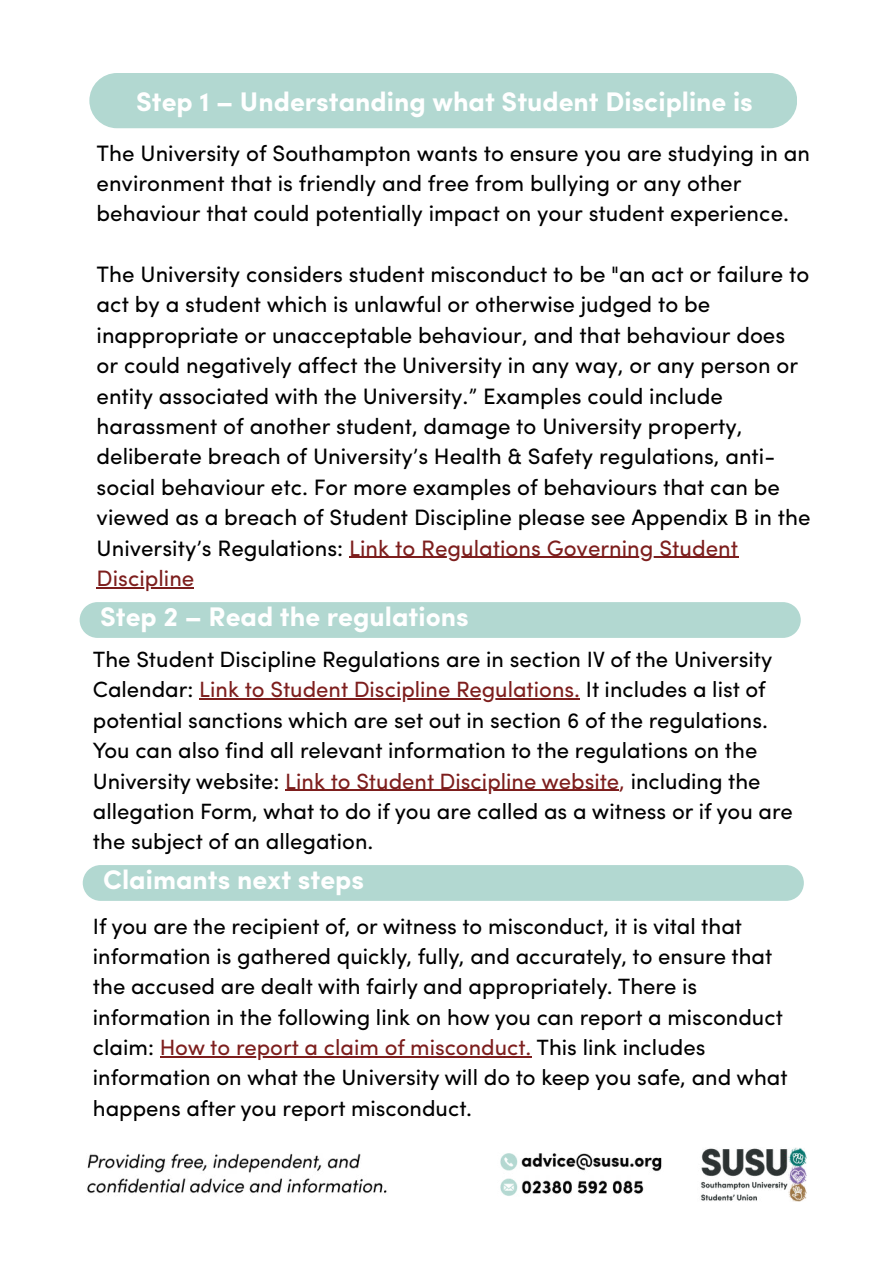
<style>
.page{position:relative;width:894px;height:1276px;background:#fff}
.page>*{position:absolute;margin:0;border:0;box-sizing:border-box;transform-origin:0 0}
.t1{font:700 27px "Sofia Pro";color:#fff}
.t2{font:22.35px/30.3px "Sofia Pro";color:#000}
.t3{font:22.2px/30.3px "Sofia Pro";color:#000}
.s1{color:#7d1e1d}
</style>
<div class="page">
<img style="left:87px;top:1147px;width:719px;height:54px">
<hr style="left:349px;top:557px;width:389px;height:1px;background:#7d1e1d">
<hr style="left:97px;top:587px;width:97px;height:1px;background:#7d1e1d">
<div style="left:89px;top:73px;width:708px;height:55px;background:#b2d8d1;border-radius:28px"></div>
<div style="left:80px;top:602px;width:720px;height:36px;background:#b2d8d1"></div>
<hr style="left:199px;top:698px;width:381px;height:2px;background:#7d1e1d">
<hr style="left:285px;top:790px;width:334px;height:1px;background:#7d1e1d">
<div style="left:83px;top:865px;width:720px;height:36px;background:#b2d8d1"></div>
<hr style="left:160px;top:1056px;width:371px;height:1px;background:#7d1e1d">
<p class="t1" style="left:136px;top:81px;width:618px">Step 1 – Understanding what Student Discipline is</p>
<p class="t2" style="left:97px;top:136px;width:714px">The University of Southampton wants to ensure you are studying in an environment that is friendly and free from bullying or any other behaviour that could potentially impact on your student experience.</p>
<p class="t2" style="left:97px;top:258px;width:715px">The University considers student misconduct to be "an act or failure to act by a student which is unlawful or otherwise judged to be inappropriate or unacceptable behaviour, and that behaviour does or could negatively affect the University in any way, or any person or entity associated with the University.” Examples could include harassment of another student, damage to University property, deliberate breach of University’s Health &amp; Safety regulations, anti&shy;social behaviour etc. For more examples of behaviours that can be viewed as a breach of Student Discipline please see Appendix B in the University’s Regulations: <span class="s1">Link to Regulations Governing Student Discipline</span></p>
<p class="t1" style="left:100px;top:596px;width:370px">Step 2 – Read the regulations</p>
<p class="t3" style="left:93px;top:642px;width:701px">The Student Discipline Regulations are in section IV of the University Calendar: <span class="s1">Link to Student Discipline Regulations.</span> It includes a list of potential sanctions which are set out in section 6 of the regulations.<br>You can also find all relevant information to the regulations on the University website: <span class="s1">Link to Student Discipline website,</span> including the allegation Form, what to do if you are called as a witness or if you are the subject of an allegation.</p>
<p class="t1" style="left:103px;top:859px;width:262px">Claimants next steps</p>
<p class="t3" style="left:93px;top:909px;width:696px">If you are the recipient of, or witness to misconduct, it is vital that information is gathered quickly, fully, and accurately, to ensure that the accused are dealt with fairly and appropriately. There is information in the following link on how you can report a misconduct claim: <span class="s1">How to report a claim of misconduct.</span> This link includes information on what the University will do to keep you safe, and what happens after you report misconduct.</p>
</div>
